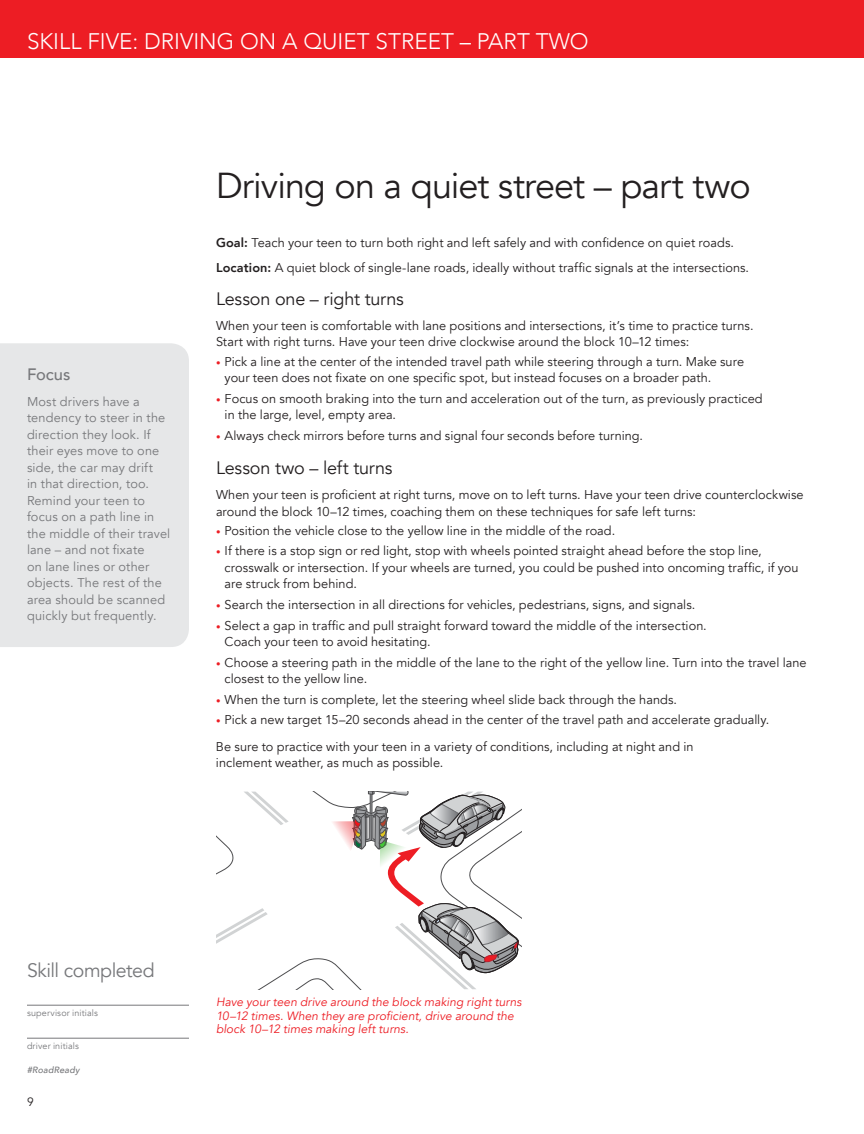
<style>
.page{position:relative;width:864px;height:1134px;background:#fff}
.page>*{position:absolute;margin:0;border:0;box-sizing:border-box;transform-origin:0 0}
.t1{font:36px "Avenir";letter-spacing:-.025em;color:#231f20}
.t2{font:300 22.5px "Avenir";color:#fff}
.t3{font:19.5px "Avenir";letter-spacing:-.025em;color:#77787b}
.t4{font:18px "Avenir";letter-spacing:-.01em;color:#231f20}
.t5{font:500 16.5px "Avenir";letter-spacing:-.005em;color:#77787b}
.t6{font:12.75px/16.5px "Avenir";letter-spacing:.005em;color:#231f20}
.t7{font:12.75px/16.5px "Avenir";letter-spacing:.015em;color:#77787b}
.t8{font:italic 12px/13.5px "Avenir";letter-spacing:.005em;color:#ed1d24}
.t9{font:12px "Avenir";color:#231f20}
.t10{font:9px "Avenir";letter-spacing:.015em;color:#77787b}
.t11{font:italic 500 9px "Avenir";letter-spacing:.015em;color:#77787b}
.s1{font-weight:800}
.s2{font-size:9px;color:#ed1d24}
</style>
<div class="page">
<svg style="left:216px;top:792px;width:306px;height:197px"></svg>
<div style="left:0;top:343px;width:189px;height:304px;background:#e6e7e8"></div>
<hr style="left:27px;top:1005px;width:162px;height:1px;background:#77787b">
<hr style="left:27px;top:1038px;width:162px;height:1px;background:#77787b">
<div style="left:0;top:0;width:864px;height:58px;background:#ed1d24"></div>
<h2 class="t2" style="left:27px;top:28px;width:563px">SKILL FIVE: DRIVING ON A QUIET STREET – PART TWO</h2>
<p class="t5" style="left:27px;top:360px;width:45px">Focus</p>
<p class="t7" style="left:27px;top:393px;width:145px">Most drivers have a tendency to steer in the direction they look. If their eyes move to one side, the car may drift<br>in that direction, too.<br>Remind your teen to focus on a path line in the middle of their travel lane – and not fixate<br>on lane lines or other objects. The rest of the area should be scanned quickly but frequently.</p>
<h1 class="t1" style="left:216px;top:164px;width:536px">Driving on a quiet street – part two</h1>
<p class="t6" style="left:216px;top:231px;width:535px;line-height:24.8px"><span class="s1">Goal:</span> Teach your teen to turn both right and left safely and with confidence on quiet roads.<br><span class="s1">Location:</span> A quiet block of single-lane roads, ideally without traffic signals at the intersections.</p>
<h3 class="t4" style="left:216px;top:288px;width:189px">Lesson one – right turns</h3>
<p class="t6" style="left:216px;top:318px;width:539px">When your teen is comfortable with lane positions and intersections, it’s time to practice turns.<br>Start with right turns. Have your teen drive clockwise around the block 10–12 times:</p>
<p class="t6" style="left:225px;top:353px;width:521px;text-indent:-9px"><span class="s2">•</span> Pick a line at the center of the intended travel path while steering through a turn. Make sure your teen does not fixate on one specific spot, but instead focuses on a broader path.</p>
<p class="t6" style="left:225px;top:390px;width:540px;text-indent:-9px"><span class="s2">•</span> Focus on smooth braking into the turn and acceleration out of the turn, as previously practiced in the large, level, empty area.</p>
<p class="t6" style="left:216px;top:427px;width:429px"><span class="s2">•</span> Always check mirrors before turns and signal four seconds before turning.</p>
<h3 class="t4" style="left:216px;top:457px;width:178px">Lesson two – left turns</h3>
<p class="t6" style="left:216px;top:487px;width:589px">When your teen is proficient at right turns, move on to left turns. Have your teen drive counterclockwise around the block 10–12 times, coaching them on these techniques for safe left turns:</p>
<p class="t6" style="left:216px;top:522px;width:401px"><span class="s2">•</span> Position the vehicle close to the yellow line in the middle of the road.</p>
<p class="t6" style="left:225px;top:543px;width:576px;text-indent:-9px"><span class="s2">•</span> If there is a stop sign or red light, stop with wheels pointed straight ahead before the stop line, crosswalk or intersection. If your wheels are turned, you could be pushed into oncoming traffic, if you are struck from behind.</p>
<p class="t6" style="left:216px;top:597px;width:481px"><span class="s2">•</span> Search the intersection in all directions for vehicles, pedestrians, signs, and signals.</p>
<p class="t6" style="left:225px;top:617px;width:484px;text-indent:-9px"><span class="s2">•</span> Select a gap in traffic and pull straight forward toward the middle of the intersection.<br>Coach your teen to avoid hesitating.</p>
<p class="t6" style="left:225px;top:654px;width:584px;text-indent:-9px"><span class="s2">•</span> Choose a steering path in the middle of the lane to the right of the yellow line. Turn into the travel lane closest to the yellow line.</p>
<p class="t6" style="left:216px;top:691px;width:463px"><span class="s2">•</span> When the turn is complete, let the steering wheel slide back through the hands.</p>
<p class="t6" style="left:216px;top:707px;width:555px;line-height:26.2px"><span class="s2">•</span> Pick a new target 15–20 seconds ahead in the center of the travel path and accelerate gradually.<br>Be sure to practice with your teen in a variety of conditions, including at night and in</p>
<p class="t6" style="left:216px;top:755px;width:229px">inclement weather, as much as possible.</p>
<h3 class="t3" style="left:27px;top:959px;width:129px">Skill completed</h3>
<p class="t10" style="left:27px;top:1008px;width:73px">supervisor initials</p>
<p class="t10" style="left:27px;top:1041px;width:53px">driver initials</p>
<p class="t11" style="left:27px;top:1065px;width:54px">#RoadReady</p>
<p class="t9" style="left:27px;top:1094px;width:8px">9</p>
<p class="t8" style="left:216px;top:996px;width:307px">Have your teen drive around the block making right turns<br>10–12 times. When they are proficient, drive around the block 10–12 times making left turns.</p>
</div>
